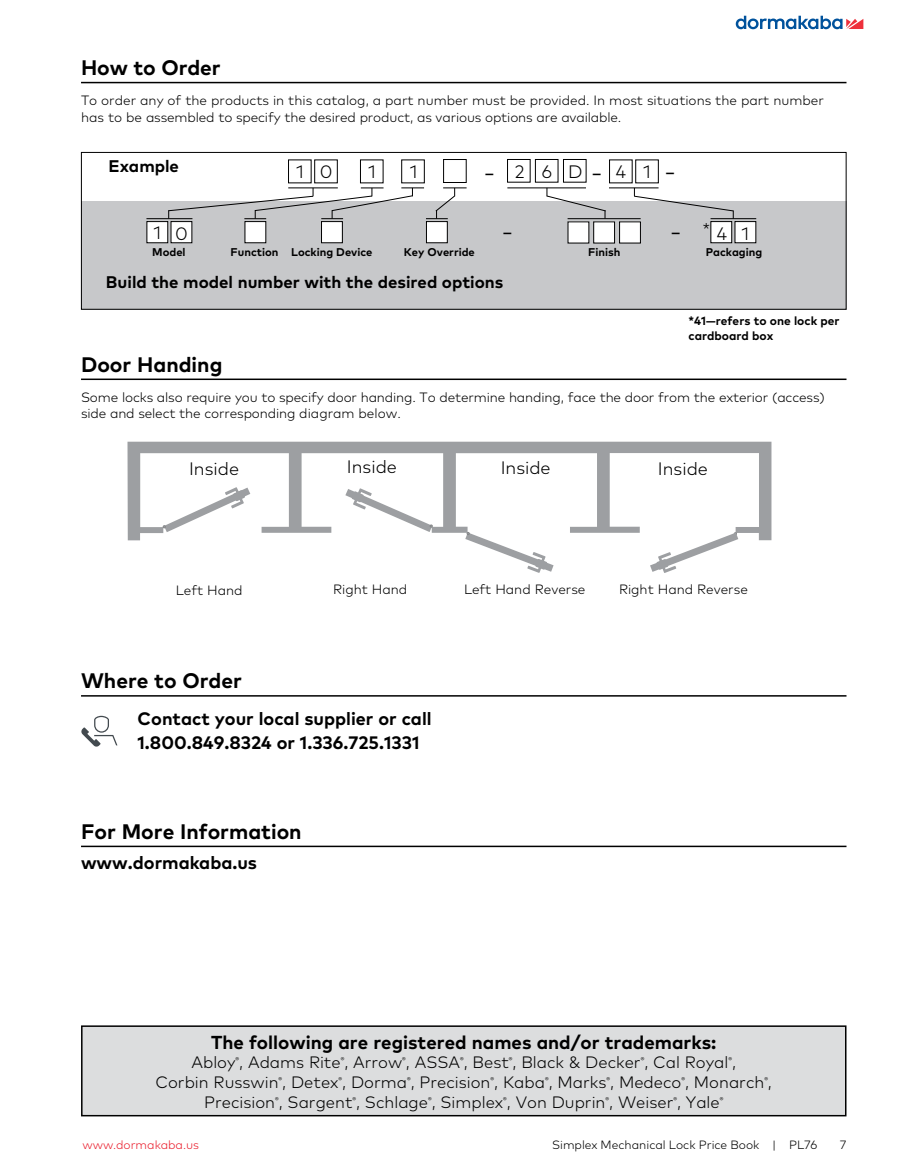
<style>
.page{position:relative;width:905px;height:1175px;background:#fff}
.page>*{position:absolute;margin:0;border:0;box-sizing:border-box;transform-origin:0 0}
.t1{font:300 28.8px "Mark Pro";color:#000}
.t2{font:700 21px "Mark Pro";color:#000}
.t3{font:700 18.75px "Mark Pro";color:#000}
.t4{font:700 18px/24px "Mark Pro";color:#000}
.t5{font:300 18px "Mark Pro";color:#000}
.t6{font:700 16.8px "Mark Pro";color:#000}
.t7{font:300 16.5px/19.8px "Mark Pro";color:#000;text-align:center}
.t8{font:300 13.5px/16.5px "Mark Pro";letter-spacing:-.01em;color:#000}
.t9{font:300 12px "Mark Pro";color:#000}
.t10{font:700 12px/14.4px "Mark Pro";color:#000}
.t11{font:300 12px "Mark Pro";color:#ea1d2c}
.t12{font:700 11.25px "Mark Pro";color:#000}
.s1{font-size:28.8px}
</style>
<div class="page">
<svg style="left:735px;top:16px;width:128px;height:13px"></svg>
<div style="left:81px;top:201px;width:765px;height:109px;background:#c7c8ca"></div>
<div style="left:81px;top:152px;width:765px;height:158px;border:1px solid #000"></div>
<hr style="left:81px;top:378px;width:765px;height:2px;background:#000">
<hr style="left:81px;top:695px;width:765px;height:1px;background:#000">
<hr style="left:81px;top:845px;width:765px;height:2px;background:#000">
<hr style="left:81px;top:82px;width:765px;height:1px;background:#000">
<div style="left:314px;top:159px;width:24px;height:24px;border:1px solid #000"></div>
<div style="left:401px;top:159px;width:24px;height:24px;border:1px solid #000"></div>
<div style="left:147px;top:221px;width:21px;height:22px;background:#fff"></div>
<div style="left:171px;top:221px;width:21px;height:22px;background:#fff"></div>
<div style="left:245px;top:221px;width:21px;height:22px;background:#fff"></div>
<div style="left:321px;top:221px;width:21px;height:22px;background:#fff"></div>
<div style="left:321px;top:221px;width:22px;height:22px;border:1px solid #000"></div>
<div style="left:443px;top:159px;width:23px;height:24px;border:1px solid #000"></div>
<div style="left:426px;top:221px;width:21px;height:22px;background:#fff"></div>
<div style="left:426px;top:221px;width:21px;height:22px;border:1px solid #000"></div>
<div style="left:710px;top:221px;width:21px;height:22px;background:#fff"></div>
<div style="left:710px;top:221px;width:22px;height:22px;border:1px solid #000"></div>
<div style="left:735px;top:221px;width:20px;height:22px;background:#fff"></div>
<div style="left:593px;top:222px;width:21px;height:21px;background:#fff"></div>
<div style="left:593px;top:221px;width:22px;height:22px;border:1px solid #000"></div>
<div style="left:619px;top:222px;width:21px;height:21px;background:#fff"></div>
<div style="left:619px;top:221px;width:22px;height:22px;border:1px solid #000"></div>
<div style="left:568px;top:222px;width:21px;height:21px;background:#fff"></div>
<hr style="left:146px;top:218px;width:46px;height:1px;background:#000">
<hr style="left:567px;top:218px;width:73px;height:1px;background:#000">
<hr style="left:710px;top:218px;width:46px;height:1px;background:#000">
<hr style="left:609px;top:187px;width:49px;height:1px;background:#000">
<hr style="left:507px;top:187px;width:79px;height:1px;background:#000">
<svg style="left:168px;top:187px;width:298px;height:32px"></svg>
<svg style="left:546px;top:188px;width:60px;height:31px"></svg>
<svg style="left:633px;top:188px;width:101px;height:31px"></svg>
<div style="left:535px;top:159px;width:23px;height:24px;border:1px solid #000"></div>
<div style="left:563px;top:159px;width:23px;height:24px;border:1px solid #000"></div>
<div style="left:507px;top:159px;width:23px;height:24px;border:1px solid #000"></div>
<svg style="left:127px;top:442px;width:644px;height:98px"></svg>
<svg style="left:465px;top:532px;width:88px;height:41px"></svg>
<svg style="left:345px;top:488px;width:87px;height:44px"></svg>
<svg style="left:163px;top:487px;width:87px;height:45px"></svg>
<svg style="left:650px;top:532px;width:88px;height:41px"></svg>
<div style="left:82px;top:1026px;width:763px;height:89px;background:#dcddde"></div>
<div style="left:81px;top:1025px;width:765px;height:91px;border:2px solid #000"></div>
<svg style="left:81px;top:716px;width:36px;height:31px"></svg>
<h2 class="t2" style="left:81px;top:52px;width:141px">How to Order</h2>
<p class="t8" style="left:81px;top:91px;width:744px">To order any of the products in this catalog, a part number must be provided. In most situations the part number has to be assembled to specify the desired product, as various options are available.</p>
<p class="t6" style="left:108px;top:153px;width:72px">Example</p>
<h3 class="t5" style="left:296px;top:158px;width:38px">1 0</h3>
<h3 class="t5" style="left:368px;top:158px;width:9px">1</h3>
<h3 class="t5" style="left:409px;top:158px;width:9px">1</h3>
<h3 class="t5" style="left:615px;top:158px;width:37px">4 1</h3>
<h3 class="t5" style="left:515px;top:158px;width:89px">26D<span class="s1">-</span></h3>
<h1 class="t1" style="left:664px;top:150px;width:13px">-</h1>
<h1 class="t1" style="left:483px;top:150px;width:13px">-</h1>
<h3 class="t5" style="left:702px;top:216px;width:9px">*</h3>
<p class="t12" style="left:705px;top:244px;width:58px">Packaging</p>
<h3 class="t5" style="left:153px;top:220px;width:36px">1 0</h3>
<h3 class="t5" style="left:716px;top:220px;width:34px">4 1</h3>
<h1 class="t1" style="left:501px;top:209px;width:13px">-</h1>
<h1 class="t1" style="left:669px;top:209px;width:13px">-</h1>
<p class="t12" style="left:152px;top:244px;width:35px">Model</p>
<p class="t12" style="left:231px;top:244px;width:143px">Function Locking Device</p>
<p class="t12" style="left:404px;top:244px;width:72px">Key Override</p>
<p class="t12" style="left:588px;top:244px;width:34px">Finish</p>
<p class="t6" style="left:106px;top:270px;width:399px">Build the model number with the desired options</p>
<p class="t10" style="left:688px;top:313px;width:152px">*41—refers to one lock per cardboard box</p>
<h2 class="t2" style="left:81px;top:348px;width:143px">Door Handing</h2>
<p class="t8" style="left:81px;top:388px;width:745px">Some locks also require you to specify door handing. To determine handing, face the door from the exterior (access) side and select the corresponding diagram below.</p>
<h3 class="t5" style="left:189px;top:455px;width:51px">Inside</h3>
<h3 class="t5" style="left:347px;top:453px;width:51px">Inside</h3>
<h3 class="t5" style="left:500px;top:454px;width:51px">Inside</h3>
<h3 class="t5" style="left:658px;top:455px;width:51px">Inside</h3>
<p class="t8" style="left:176px;top:581px;width:68px">Left Hand</p>
<p class="t8" style="left:333px;top:580px;width:76px">Right Hand</p>
<p class="t8" style="left:464px;top:579px;width:123px">Left Hand Reverse</p>
<p class="t8" style="left:619px;top:579px;width:130px">Right Hand Reverse</p>
<h2 class="t2" style="left:81px;top:665px;width:162px">Where to Order</h2>
<h3 class="t4" style="left:138px;top:705px;width:295px">Contact your local supplier or call<br>1.800.849.8324 or 1.336.725.1331</h3>
<h2 class="t2" style="left:81px;top:815px;width:222px">For More Information</h2>
<h3 class="t4" style="left:81px;top:848px;width:177px">www.dormakaba.us</h3>
<h3 class="t3" style="left:211px;top:1027px;width:507px">The following are registered names and/or trademarks:</h3>
<p class="t7" style="left:155px;top:1051px;width:618px">Abloy<sup>®</sup>, Adams Rite<sup>®</sup>, Arrow<sup>®</sup>, ASSA<sup>®</sup>, Best<sup>®</sup>, Black &amp; Decker<sup>®</sup>, Cal Royal<sup>®</sup>,<br>Corbin Russwin<sup>®</sup>, Detex<sup>®</sup>, Dorma<sup>®</sup>, Precision<sup>®</sup>, Kaba<sup>®</sup>, Marks<sup>®</sup>, Medeco<sup>®</sup>, Monarch<sup>®</sup>,<br>Precision<sup>®</sup>, Sargent<sup>®</sup>, Schlage<sup>®</sup>, Simplex<sup>®</sup>, Von Duprin<sup>®</sup>, Weiser<sup>®</sup>, Yale<sup>®</sup></p>
<p class="t11" style="left:83px;top:1136px;width:118px">www.dormakaba.us</p>
<p class="t9" style="left:552px;top:1136px;width:267px">Simplex Mechanical Lock Price Book | PL76</p>
<p class="t9" style="left:839px;top:1136px;width:8px">7</p>
</div>
